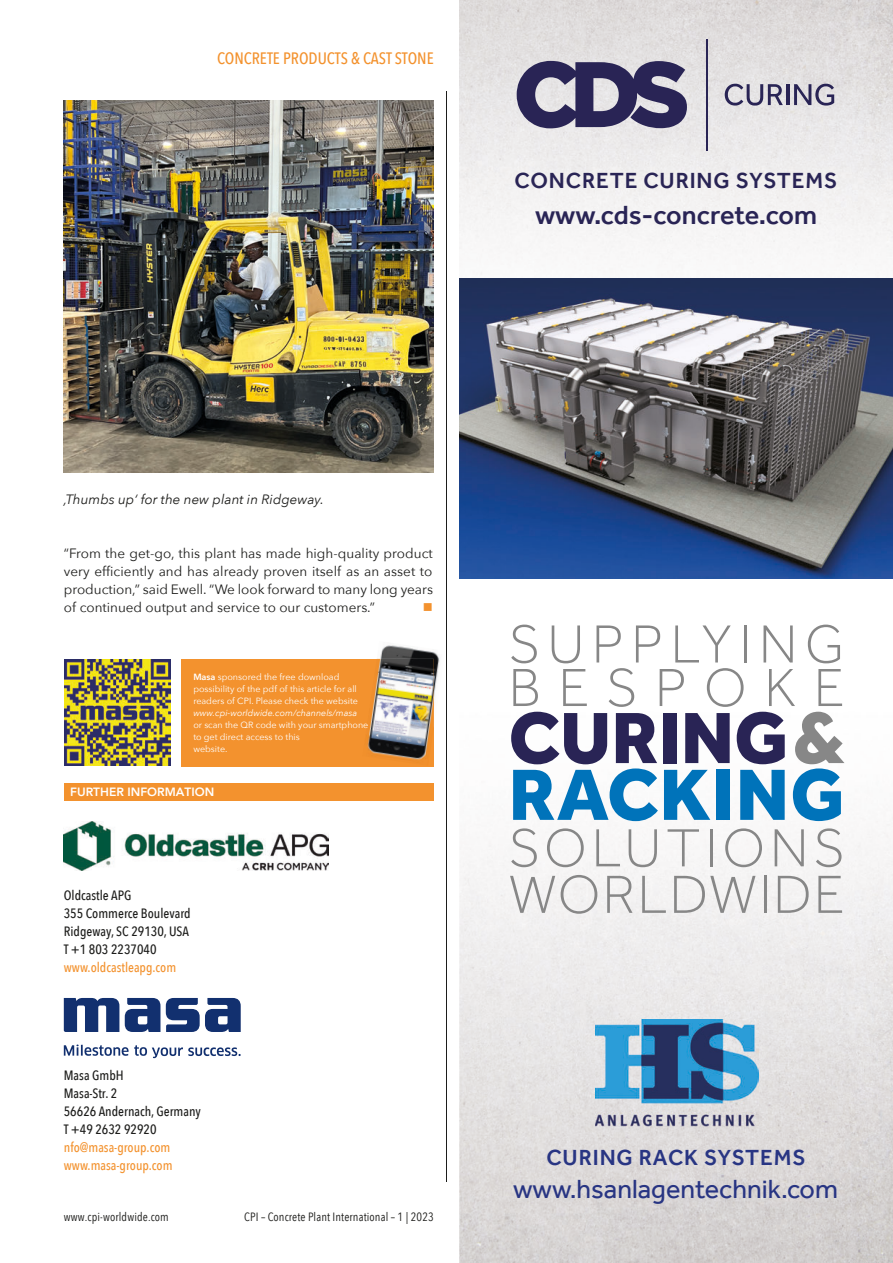
<style>
.page{position:relative;width:893px;height:1263px;background:#fff}
.page>*{position:absolute;margin:0;border:0;box-sizing:border-box;transform-origin:0 0}
.t1{font:800 75px/56.8px "Effra";color:#0073ba}
.t2{font:300 55.5px/46.5px "Effra";letter-spacing:.04em;color:#878787}
.t3{font:300 55.5px/43.5px "Effra";letter-spacing:.13em;color:#878787}
.t4{font:27px "Effra";color:#283583}
.t5{font:500 27px "Effra";color:#292455}
.t6{font:500 22.5px "Effra";letter-spacing:.04em;color:#292455}
.t7{font:500 22.5px "Effra";letter-spacing:.04em;color:#283583}
.t8{font:500 16.5px "Avenir Next Condensed";color:#f3922e}
.t9{font:13.5px/18px "Avenir Next";color:#1d1d1b;text-align:justify}
.t10{font:500 13.5px/18px "Avenir Next Condensed";color:#1d1d1b}
.t11{font:500 13.5px/18px "Avenir Next Condensed";color:#f3922e}
.t12{font:italic 13.5px "Avenir Next";color:#1d1d1b}
.t13{font:13.5px "Wingdings";color:#f3922e}
.t14{font:12px "Avenir Next Condensed";letter-spacing:.01em;color:#1d1d1b}
.t15{font:800 12px "Avenir";color:#fff}
.t16{font:9px/12px "Avenir Next";color:#fff}
.t17{font:italic 9px "Avenir Next";color:#fff}
.s1{font-weight:600}
.s2{color:#292455}
.s3{color:#878787}
</style>
<div class="page">
<hr style="left:446px;top:91px;width:1px;height:1091px;background:#1d1d1b">
<div style="left:64px;top:783px;width:370px;height:17px;background:#f3922e"></div>
<img style="left:64px;top:821px;width:264px;height:50px">
<div style="left:182px;top:659px;width:252px;height:107px;background:#f3922e"></div>
<img style="left:64px;top:659px;width:107px;height:107px">
<img style="left:377px;top:645px;width:63px;height:55px">
<img style="left:367px;top:659px;width:67px;height:101px">
<svg style="left:64px;top:1044px;width:177px;height:14px"></svg>
<svg style="left:166px;top:998px;width:75px;height:34px"></svg>
<svg style="left:125px;top:998px;width:35px;height:34px"></svg>
<svg style="left:64px;top:998px;width:55px;height:34px"></svg>
<img style="left:64px;top:100px;width:370px;height:372px">
<img style="left:459px;top:1121px;width:434px;height:142px">
<img style="left:757px;top:814px;width:136px;height:307px">
<img style="left:459px;top:0;width:434px;height:578px">
<svg style="left:517px;top:61px;width:170px;height:67px"></svg>
<hr style="left:706px;top:39px;width:2px;height:112px;background:#292455">
<svg style="left:725px;top:84px;width:58px;height:22px"></svg>
<hr style="left:786px;top:84px;width:3px;height:21px;background:#292455">
<svg style="left:794px;top:84px;width:40px;height:22px"></svg>
<img style="left:595px;top:1019px;width:163px;height:108px">
<p class="t8" style="left:217px;top:49px;width:218px">CONCRETE PRODUCTS &amp; CAST STONE</p>
<h3 class="t6" style="left:515px;top:167px;width:324px">CONCRETE CURING SYSTEMS</h3>
<h3 class="t5" style="left:535px;top:199px;width:284px">www.cds-concrete.com</h3>
<p class="t12" style="left:64px;top:488px;width:262px">‚Thumbs up‘ for the new plant in Ridgeway.</p>
<p class="t9" style="left:64px;top:544px;width:371px">“From the get-go, this plant has made high-quality product very efficiently and has already proven itself as an asset to production,” said Ewell. “We look forward to many long years of continued output and service to our customers.”</p>
<p class="t13" style="left:423px;top:600px;width:12px">■</p>
<p class="t16" style="left:193px;top:670px;width:166px"><span class="s1">Masa</span> sponsored the free download possibility of the pdf of this article for all readers of CPI. Please check the website</p>
<p class="t17" style="left:193px;top:705px;width:166px">www.cpi-worldwide.com/channels/masa</p>
<p class="t16" style="left:193px;top:718px;width:177px">or scan the QR code with your smartphone to get direct access to this<br>website.</p>
<p class="t15" style="left:70px;top:782px;width:146px">FURTHER INFORMATION</p>
<p class="t10" style="left:64px;top:886px;width:128px">Oldcastle APG<br>355 Commerce Boulevard<br>Ridgeway, SC 29130, USA<br>T +1 803 2237040</p>
<p class="t11" style="left:64px;top:958px;width:114px">www.oldcastleapg.com</p>
<p class="t10" style="left:64px;top:1066px;width:139px">Masa GmbH<br>Masa-Str. 2<br>56626 Andernach, Germany<br>T +49 2632 92920</p>
<p class="t11" style="left:64px;top:1138px;width:110px">nfo@masa-group.com www.masa-group.com</p>
<p class="t14" style="left:64px;top:1207px;width:107px">www.cpi-worldwide.com</p>
<p class="t14" style="left:244px;top:1207px;width:191px">CPI – Concrete Plant International – 1 | 2023</p>
<h2 class="t3" style="left:509px;top:622px;width:337px">SUPPLYING<br>BESPOKE</h2>
<h1 class="t1" style="left:509px;top:709px;width:338px"><span class="s2">CURING</span> <span class="s3">&amp;<br></span>RACKING</h1>
<h2 class="t2" style="left:509px;top:824px;width:338px">SOLUTIONS<br>WORLDWIDE</h2>
<h3 class="t7" style="left:546px;top:1144px;width:261px">CURING RACK SYSTEMS</h3>
<h3 class="t4" style="left:513px;top:1173px;width:326px">www.hsanlagentechnik.com</h3>
</div>
